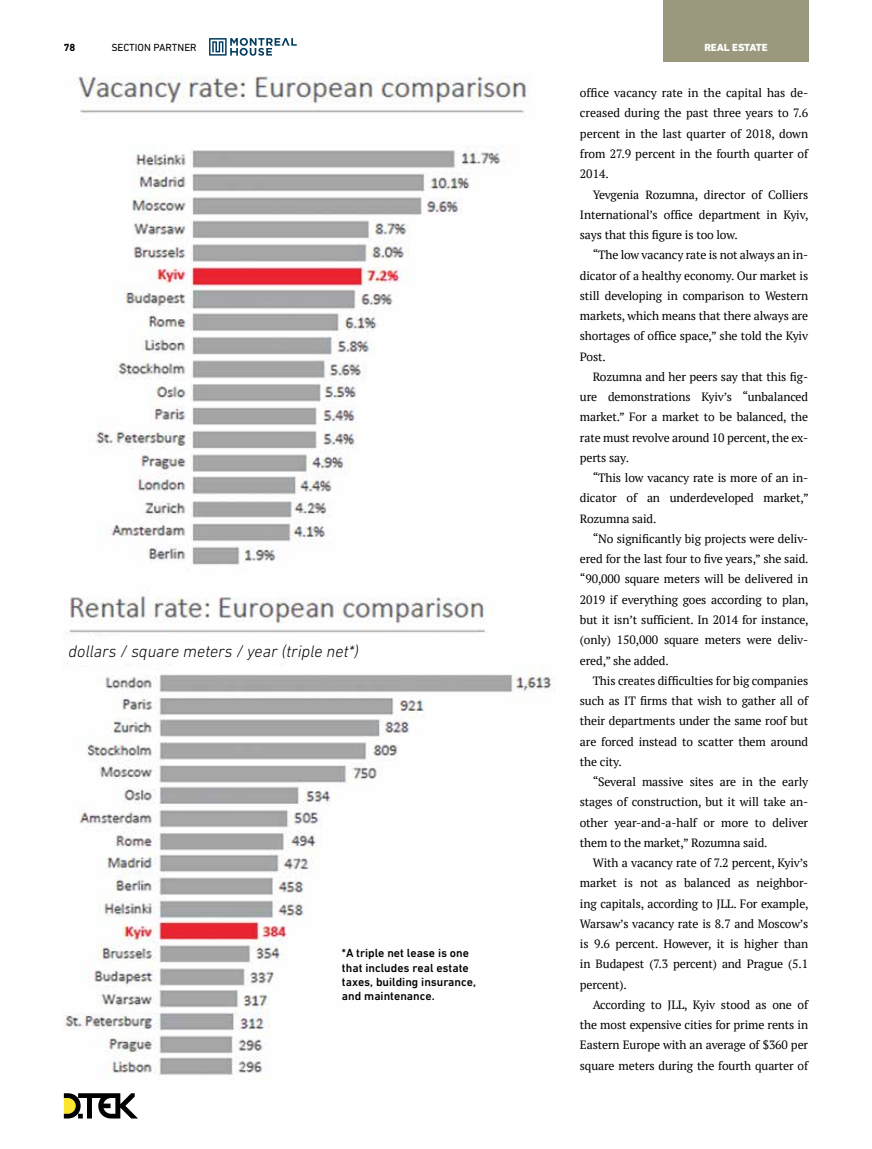
<style>
.page{position:relative;width:872px;height:1149px;background:#fff}
.page>*{position:absolute;margin:0;border:0;box-sizing:border-box;transform-origin:0 0}
.t1{font:italic 300 16.95px "DIN Next CYR";color:#000}
.t2{font:12px/20.2px "PT Serif";letter-spacing:-.01em;color:#000;text-align:justify}
.t3{font:500 12px/14.4px "DIN Next CYR";color:#000}
.t4{font:10.5px "DIN Next CYR";color:#000}
.t5{font:800 10.5px "DIN Next CYR";color:#fff}
.t6{font:700 10.5px "DIN Next CYR";color:#000}
</style>
<div class="page">
<div style="left:663px;top:0;width:145px;height:61px;background:#9a997e"></div>
<svg style="left:209px;top:38px;width:88px;height:18px"></svg>
<svg style="left:64px;top:1093px;width:74px;height:25px"></svg>
<img style="left:77px;top:76px;width:453px;height:489px">
<img style="left:64px;top:596px;width:491px;height:479px">
<p class="t6" style="left:64px;top:41px;width:13px">78</p>
<p class="t4" style="left:111px;top:41px;width:87px">SECTION PARTNER</p>
<p class="t5" style="left:704px;top:41px;width:65px">REAL ESTATE</p>
<p class="t2" style="left:580px;top:83px;width:230px">office vacancy rate in the capital has de&shy;creased during the past three years to 7.6 percent in the last quarter of 2018, down from 27.9 percent in the fourth quarter of 2014.</p>
<p class="t2" style="left:580px;top:184px;width:230px;text-indent:13px">Yevgenia Rozumna, director of Colliers International’s office department in Kyiv, says that this figure is too low.</p>
<p class="t2" style="left:580px;top:245px;width:230px;text-indent:13px">“The low vacancy rate is not always an in&shy;dicator of a healthy economy. Our market is still developing in comparison to Western markets, which means that there always are shortages of office space,” she told the Kyiv Post.</p>
<p class="t2" style="left:580px;top:366px;width:230px;text-indent:13px">Rozumna and her peers say that this fig&shy;ure demonstrations Kyiv’s “unbalanced market.” For a market to be balanced, the rate must revolve around 10 percent, the ex&shy;perts say.</p>
<p class="t2" style="left:580px;top:467px;width:230px;text-indent:13px">“This low vacancy rate is more of an in&shy;dicator of an underdeveloped market,” Rozumna said.</p>
<p class="t2" style="left:580px;top:528px;width:230px;text-indent:13px">“No significantly big projects were deliv&shy;ered for the last four to five years,” she said. “90,000 square meters will be delivered in 2019 if everything goes according to plan, but it isn’t sufficient. In 2014 for instance, (only) 150,000 square meters were deliv&shy;ered,” she added.</p>
<p class="t2" style="left:580px;top:670px;width:230px;text-indent:13px">This creates difficulties for big companies such as IT firms that wish to gather all of their departments under the same roof but are forced instead to scatter them around the city.</p>
<p class="t2" style="left:580px;top:771px;width:230px;text-indent:13px">“Several massive sites are in the early stages of construction, but it will take an&shy;other year-and-a-half or more to deliver them to the market,” Rozumna said.</p>
<p class="t2" style="left:580px;top:852px;width:230px;text-indent:13px">With a vacancy rate of 7.2 percent, Kyiv’s market is not as balanced as neighbor&shy;ing capitals, according to JLL. For example, Warsaw’s vacancy rate is 8.7 and Moscow’s is 9.6 percent. However, it is higher than in Budapest (7.3 percent) and Prague (5.1 percent).</p>
<p class="t2" style="left:580px;top:994px;width:230px;text-indent:13px">According to JLL, Kyiv stood as one of the most expensive cities for prime rents in Eastern Europe with an average of $360 per square meters during the fourth quarter of</p>
<h1 class="t1" style="left:68px;top:640px;width:292px">dollars / square meters / year (triple net*)</h1>
<p class="t3" style="left:342px;top:945px;width:136px">*A triple net lease is one that includes real estate taxes, building insurance, and maintenance.</p>
</div>
